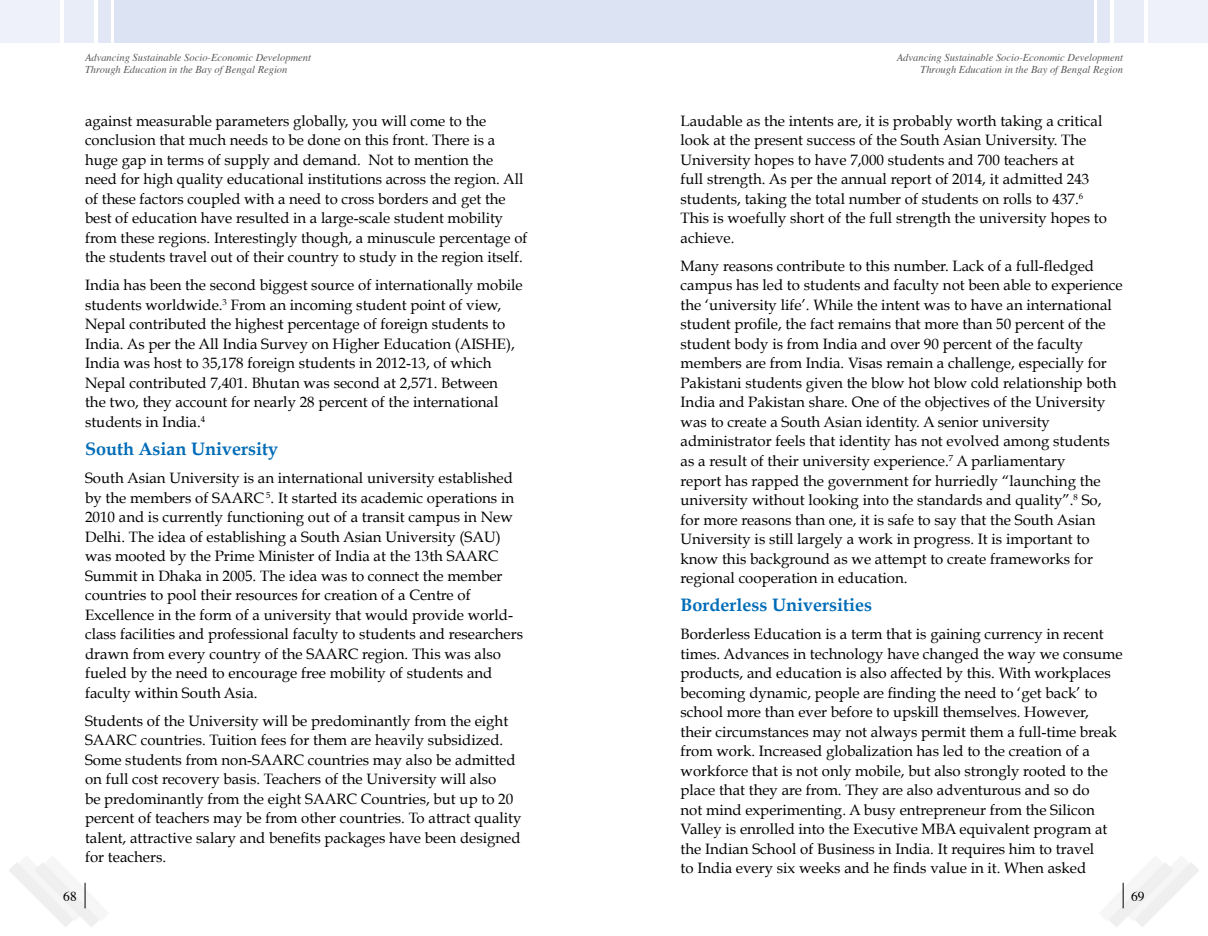
<style>
.page{position:relative;width:1208px;height:936px;background:#fff}
.page>*{position:absolute;margin:0;border:0;box-sizing:border-box;transform-origin:0 0}
.t1{font:700 18px "Book Antiqua";color:#006cb7}
.t2{font:15px/19.5px "Book Antiqua";color:#000}
.t3{font:13.5px "Times";color:#000}
.t4{font:italic 10.5px/12px "Times";color:#58595b;text-align:right}
</style>
<div class="page">
<div style="left:115px;top:0;width:489px;height:43px;background:#dce3f3"></div>
<div style="left:0;top:0;width:59px;height:43px;background:#eef1f9"></div>
<div style="left:64px;top:0;width:29px;height:43px;background:#e9edf7"></div>
<div style="left:98px;top:0;width:12px;height:43px;background:#e1e7f5"></div>
<div style="left:604px;top:0;width:489px;height:43px;background:#dce3f3"></div>
<div style="left:1148px;top:0;width:60px;height:43px;background:#eef1f9"></div>
<div style="left:1114px;top:0;width:30px;height:43px;background:#e9edf7"></div>
<div style="left:1097px;top:0;width:13px;height:43px;background:#e1e7f5"></div>
<svg style="left:9px;top:863px;width:90px;height:64px"></svg>
<svg style="left:1109px;top:863px;width:90px;height:64px"></svg>
<p class="t4" style="left:85px;top:51px;width:228px;text-align:left">Advancing Sustainable Socio-Economic Development<br>Through Education in the Bay of Bengal Region</p>
<p class="t2" style="left:85px;top:111px;width:444px">against measurable parameters globally, you will come to the conclusion that much needs to be done on this front. There is a huge gap in terms of supply and demand. Not to mention the need for high quality educational institutions across the region. All of these factors coupled with a need to cross borders and get the best of education have resulted in a large-scale student mobility from these regions. Interestingly though, a minuscule percentage of the students travel out of their country to study in the region itself.</p>
<p class="t2" style="left:85px;top:275px;width:439px">India has been the second biggest source of internationally mobile students worldwide.<sup>3</sup> From an incoming student point of view, Nepal contributed the highest percentage of foreign students to India. As per the All India Survey on Higher Education (AISHE), India was host to 35,178 foreign students in 2012-13, of which Nepal contributed 7,401. Bhutan was second at 2,571. Between<br>the two, they account for nearly 28 percent of the international students in India.<sup>4</sup></p>
<p class="t1" style="left:85px;top:438px;width:194px">South Asian University</p>
<p class="t2" style="left:85px;top:468px;width:439px">South Asian University is an international university established by the members of SAARC <sup>5</sup>. It started its academic operations in 2010 and is currently functioning out of a transit campus in New Delhi. The idea of establishing a South Asian University (SAU) was mooted by the Prime Minister of India at the 13th SAARC Summit in Dhaka in 2005. The idea was to connect the member countries to pool their resources for creation of a Centre of Excellence in the form of a university that would provide world&shy;class facilities and professional faculty to students and researchers drawn from every country of the SAARC region. This was also fueled by the need to encourage free mobility of students and faculty within South Asia.</p>
<p class="t2" style="left:85px;top:710px;width:438px">Students of the University will be predominantly from the eight SAARC countries. Tuition fees for them are heavily subsidized.<br>Some students from non-SAARC countries may also be admitted on full cost recovery basis. Teachers of the University will also<br>be predominantly from the eight SAARC Countries, but up to 20 percent of teachers may be from other countries. To attract quality talent, attractive salary and benefits packages have been designed for teachers.</p>
<p class="t3" style="left:63px;top:883px;width:15px">68</p>
<p class="t4" style="left:897px;top:51px;width:228px">Advancing Sustainable Socio-Economic Development<br>Through Education in the Bay of Bengal Region</p>
<p class="t2" style="left:680px;top:111px;width:428px">Laudable as the intents are, it is probably worth taking a critical look at the present success of the South Asian University. The University hopes to have 7,000 students and 700 teachers at<br>full strength. As per the annual report of 2014, it admitted 243 students, taking the total number of students on rolls to 437.<sup>6<br></sup>This is woefully short of the full strength the university hopes to achieve.</p>
<p class="t2" style="left:680px;top:256px;width:444px">Many reasons contribute to this number. Lack of a full-fledged campus has led to students and faculty not been able to experience the ‘university life’. While the intent was to have an international student profile, the fact remains that more than 50 percent of the student body is from India and over 90 percent of the faculty members are from India. Visas remain a challenge, especially for Pakistani students given the blow hot blow cold relationship both India and Pakistan share. One of the objectives of the University was to create a South Asian identity. A senior university administrator feels that identity has not evolved among students as a result of their university experience.<sup>7</sup> A parliamentary<br>report has rapped the government for hurriedly “launching the university without looking into the standards and quality”.<sup>8</sup> So, for more reasons than one, it is safe to say that the South Asian University is still largely a work in progress. It is important to know this background as we attempt to create frameworks for regional cooperation in education.</p>
<p class="t1" style="left:680px;top:594px;width:193px">Borderless Universities</p>
<p class="t2" style="left:680px;top:624px;width:443px">Borderless Education is a term that is gaining currency in recent times. Advances in technology have changed the way we consume products, and education is also affected by this. With workplaces becoming dynamic, people are finding the need to ‘get back’ to school more than ever before to upskill themselves. However, their circumstances may not always permit them a full-time break from work. Increased globalization has led to the creation of a workforce that is not only mobile, but also strongly rooted to the place that they are from. They are also adventurous and so do<br>not mind experimenting. A busy entrepreneur from the Silicon Valley is enrolled into the Executive MBA equivalent program at the Indian School of Business in India. It requires him to travel<br>to India every six weeks and he finds value in it. When asked</p>
<p class="t3" style="left:1131px;top:883px;width:15px">69</p>
</div>
